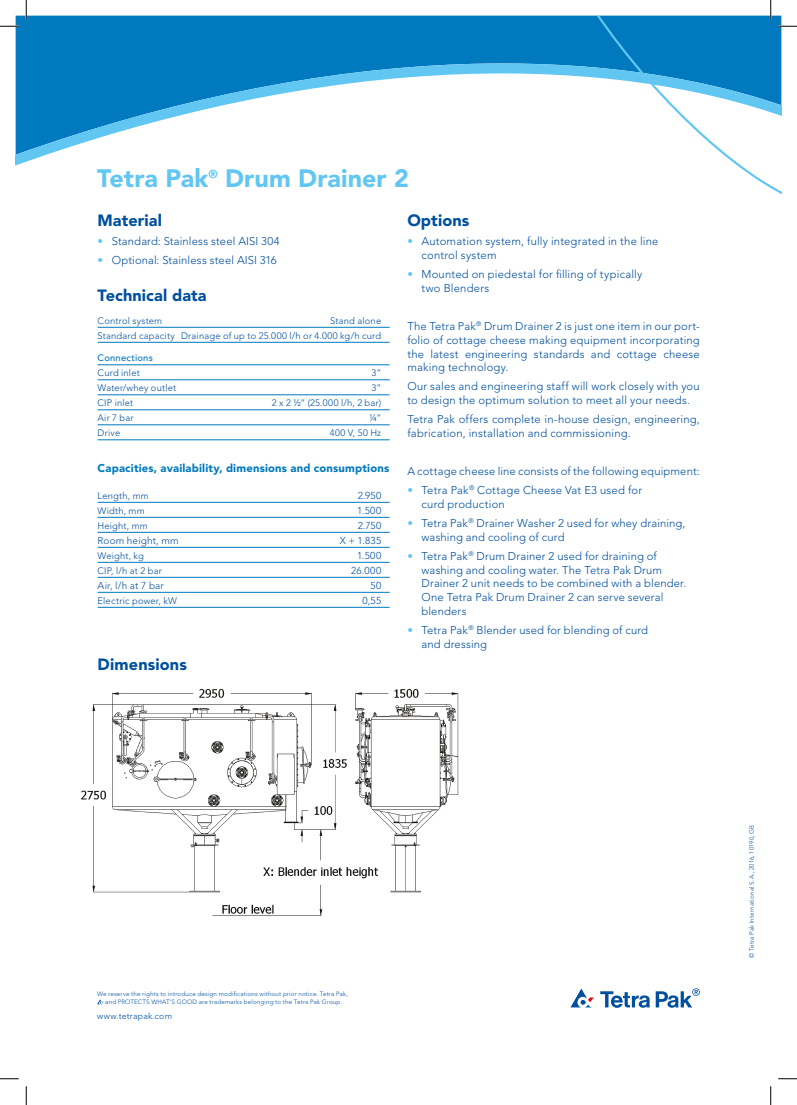
<style>
.page{position:relative;width:797px;height:1105px;background:#fff}
.page>*{position:absolute;margin:0;border:0;box-sizing:border-box;transform-origin:0 0}
.t1{font:900 25px "Avenir LT Std";letter-spacing:.005em;color:#61c7f2}
.t2{font:900 16.25px "Avenir LT Std";letter-spacing:.005em;color:#004f9f}
.t3{font:300 11.25px/13.8px "Avenir LT Std";letter-spacing:.015em;color:#004f9f}
.t4{font:900 11.25px "Avenir LT Std";letter-spacing:.015em;color:#0079bf}
.t5{font:300 10px "Avenir LT Std";letter-spacing:.02em;color:#004f9f}
.t6{font:300 9.38px/15px "Avenir LT Std";letter-spacing:.02em;color:#004f9f;text-align:right}
.t7{font:500 9.38px "Avenir LT Std";letter-spacing:.025em;color:#0079bf}
.t8{font:300 8.75px "Avenir LT Std";letter-spacing:.02em;color:#004f9f}
.t9{font:300 6.25px/7.5px "Avenir LT Std";letter-spacing:.025em;color:#004f9f;text-align:center}
.s1{color:#61c7f2}
</style>
<div class="page">
<svg style="left:570px;top:988px;width:24px;height:19px"></svg>
<svg style="left:600px;top:988px;width:99px;height:20px"></svg>
<svg style="left:97px;top:999px;width:6px;height:5px"></svg>
<div style="left:16px;top:16px;width:556px;height:44px;background:#0079bf"></div>
<svg style="left:572px;top:16px;width:209px;height:178px;fill:#0079bf"></svg>
<svg style="left:16px;top:60px;width:765px;height:110px"></svg>
<hr style="left:98px;top:327px;width:291px;height:1px;background:#0079bf">
<hr style="left:98px;top:342px;width:291px;height:1px;background:#0079bf">
<hr style="left:98px;top:365px;width:291px;height:1px;background:#0079bf">
<hr style="left:98px;top:380px;width:291px;height:1px;background:#0079bf">
<hr style="left:98px;top:395px;width:291px;height:1px;background:#0079bf">
<hr style="left:98px;top:410px;width:291px;height:1px;background:#0079bf">
<hr style="left:98px;top:425px;width:291px;height:1px;background:#0079bf">
<hr style="left:98px;top:440px;width:291px;height:1px;background:#0079bf">
<hr style="left:98px;top:502px;width:291px;height:1px;background:#0079bf">
<hr style="left:98px;top:517px;width:291px;height:1px;background:#0079bf">
<hr style="left:98px;top:532px;width:291px;height:1px;background:#0079bf">
<hr style="left:98px;top:547px;width:291px;height:1px;background:#0079bf">
<hr style="left:98px;top:562px;width:291px;height:1px;background:#0079bf">
<hr style="left:98px;top:577px;width:291px;height:1px;background:#0079bf">
<hr style="left:98px;top:592px;width:291px;height:1px;background:#0079bf">
<hr style="left:98px;top:607px;width:291px;height:1px;background:#0079bf">
<img style="left:81px;top:688px;width:378px;height:228px">
<svg style="left:0;top:25px;width:19px;height:2px"></svg>
<svg style="left:778px;top:25px;width:19px;height:2px"></svg>
<svg style="left:0;top:1078px;width:19px;height:1px"></svg>
<svg style="left:778px;top:1078px;width:19px;height:1px"></svg>
<svg style="left:25px;top:0;width:2px;height:19px"></svg>
<svg style="left:25px;top:1086px;width:2px;height:19px"></svg>
<svg style="left:770px;top:0;width:1px;height:19px"></svg>
<svg style="left:770px;top:1086px;width:1px;height:19px"></svg>
<h1 class="t1" style="left:97px;top:163px;width:313px">Tetra Pak<sup>®</sup> Drum Drainer 2</h1>
<h2 class="t2" style="left:98px;top:211px;width:66px">Material</h2>
<p class="t3" style="left:98px;top:235px;width:183px"><span class="s1">•</span> Standard: Stainless steel AISI 304</p>
<p class="t3" style="left:98px;top:254px;width:181px"><span class="s1">•</span> Optional: Stainless steel AISI 316</p>
<h2 class="t2" style="left:98px;top:286px;width:111px">Technical data</h2>
<p class="t6" style="left:98px;top:313px;width:66px">Control system</p>
<h2 class="t2" style="left:407px;top:211px;width:63px">Options</h2>
<p class="t3" style="left:421px;top:235px;width:238px;text-indent:-14px"><span class="s1">•</span> Automation system, fully integrated in the line control system</p>
<p class="t3" style="left:421px;top:268px;width:222px;text-indent:-14px"><span class="s1">•</span> Mounted on piedestal for filling of typically two Blenders</p>
<p class="t3" style="left:407px;top:319px;width:294px;text-align:justify">The Tetra Pak<sup>®</sup> Drum Drainer 2 is just one item in our port&shy;folio of cottage cheese making equipment incorporating the latest engineering standards and cottage cheese making technology.</p>
<p class="t3" style="left:407px;top:380px;width:294px">Our sales and engineering staff will work closely with you to design the optimum solution to meet all your needs.</p>
<p class="t3" style="left:407px;top:413px;width:294px">Tetra Pak offers complete in-house design, engineering, fabrication, installation and commissioning.</p>
<p class="t3" style="left:407px;top:464px;width:294px">A cottage cheese line consists of the following equipment:</p>
<p class="t3" style="left:421px;top:483px;width:222px;text-indent:-14px"><span class="s1">•</span> Tetra Pak<sup>®</sup> Cottage Cheese Vat E3 used for curd production</p>
<p class="t3" style="left:421px;top:516px;width:265px;text-indent:-14px"><span class="s1">•</span> Tetra Pak<sup>®</sup> Drainer Washer 2 used for whey draining, washing and cooling of curd</p>
<p class="t3" style="left:421px;top:549px;width:266px;text-indent:-14px"><span class="s1">•</span> Tetra Pak<sup>®</sup> Drum Drainer 2 used for draining of washing and cooling water. The Tetra Pak Drum Drainer 2 unit needs to be combined with a blender.<br>One Tetra Pak Drum Drainer 2 can serve several blenders</p>
<p class="t3" style="left:421px;top:623px;width:228px;text-indent:-14px"><span class="s1">•</span> Tetra Pak<sup>®</sup> Blender used for blending of curd and dressing</p>
<p class="t6" style="left:98px;top:313px;width:285px">Stand alone<br>Standard capacity Drainage of up to 25.000 l/h or 4.000 kg/h curd</p>
<p class="t7" style="left:98px;top:352px;width:57px">Connections</p>
<p class="t6" style="left:98px;top:365px;width:44px">Curd inlet</p>
<p class="t6" style="left:371px;top:365px;width:11px">3”</p>
<p class="t6" style="left:98px;top:380px;width:80px">Water/whey outlet</p>
<p class="t6" style="left:371px;top:380px;width:11px">3”</p>
<p class="t6" style="left:98px;top:395px;width:37px">CIP inlet</p>
<p class="t6" style="left:272px;top:395px;width:111px">2 x 2 ½” (25.000 l/h, 2 bar)</p>
<p class="t6" style="left:98px;top:410px;width:37px">Air 7 bar</p>
<p class="t6" style="left:369px;top:410px;width:13px">¼”</p>
<p class="t6" style="left:98px;top:425px;width:24px">Drive</p>
<p class="t6" style="left:330px;top:425px;width:53px">400 V, 50 Hz</p>
<p class="t4" style="left:98px;top:462px;width:293px">Capacities, availability, dimensions and consumptions</p>
<p class="t6" style="left:98px;top:488px;width:53px">Length, mm</p>
<p class="t5" style="left:358px;top:489px;width:25px">2.950</p>
<p class="t6" style="left:98px;top:503px;width:49px">Width, mm</p>
<p class="t5" style="left:357px;top:504px;width:26px">1.500</p>
<p class="t6" style="left:98px;top:518px;width:52px">Height, mm</p>
<p class="t5" style="left:357px;top:519px;width:25px">2.750</p>
<p class="t5" style="left:98px;top:534px;width:83px">Room height, mm</p>
<p class="t5" style="left:339px;top:534px;width:43px">X + 1.835</p>
<p class="t6" style="left:98px;top:548px;width:48px">Weight, kg</p>
<p class="t5" style="left:357px;top:549px;width:26px">1.500</p>
<p class="t6" style="left:98px;top:563px;width:66px">CIP, l/h at 2 bar</p>
<p class="t5" style="left:351px;top:564px;width:32px">26.000</p>
<p class="t5" style="left:98px;top:579px;width:68px">Air, l/h at 7 bar</p>
<p class="t5" style="left:370px;top:579px;width:12px">50</p>
<p class="t6" style="left:98px;top:593px;width:81px">Electric power, kW</p>
<p class="t5" style="left:362px;top:594px;width:20px">0,55</p>
<h2 class="t2" style="left:98px;top:655px;width:91px">Dimensions</h2>
<p class="t9" style="left:97px;top:990px;width:252px">We reserve the rights to introduce design modifications without prior notice. Tetra Pak, and PROTECTS WHAT’S GOOD are trademarks belonging to the Tetra Pak Group.</p>
<p class="t8" style="left:97px;top:1011px;width:76px">www.tetrapak.com</p>
<p class="t9" style="left:747px;top:958px;width:135px;rotate:-90deg">© Tetra Pak International S.A., 2016, 10190, GB</p>
</div>
